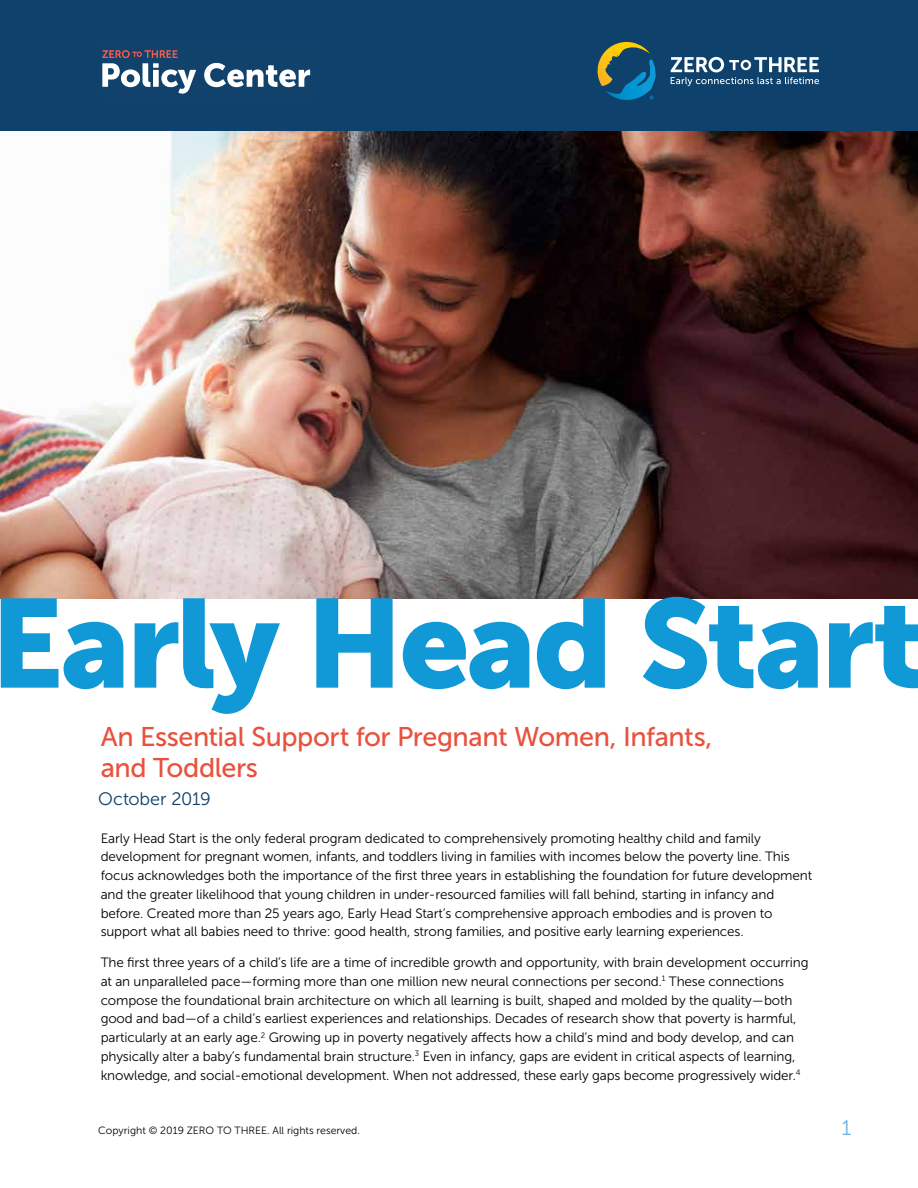
<style>
.page{position:relative;width:918px;height:1188px;background:#fff}
.page>*{position:absolute;margin:0;border:0;box-sizing:border-box;transform-origin:0 0}
.t1{font:124.95px "Museo Sans 900";letter-spacing:-.03em;color:#1099d6}
.t2{font:27px/30.9px "Museo Sans 500";letter-spacing:-.015em;color:#e9513d}
.t3{font:21px "Museo Slab 300";color:#70b1e1}
.t4{font:18px "Museo Sans 300";letter-spacing:-.005em;color:#0e416b}
.t5{font:13.5px/18.8px "Museo Sans 300";letter-spacing:-.01em;color:#000}
.t6{font:10.5px "Museo Sans 300";color:#000}
</style>
<div class="page">
<div style="left:0;top:0;width:918px;height:131px;background:#0e416b"></div>
<img style="left:0;top:131px;width:918px;height:467px">
<svg style="left:204px;top:63px;width:106px;height:24px"></svg>
<svg style="left:102px;top:50px;width:94px;height:44px"></svg>
<svg style="left:671px;top:57px;width:148px;height:29px"></svg>
<svg style="left:597px;top:42px;width:59px;height:58px"></svg>
<h1 class="t1" style="left:-10px;top:573px;width:935px">Early Head Start</h1>
<h2 class="t2" style="left:101px;top:721px;width:613px">An Essential Support for Pregnant Women, Infants, and Toddlers</h2>
<h3 class="t4" style="left:98px;top:789px;width:114px">October 2019</h3>
<p class="t5" style="left:101px;top:829px;width:713px">Early Head Start is the only federal program dedicated to comprehensively promoting healthy child and family development for pregnant women, infants, and toddlers living in families with incomes below the poverty line. This focus acknowledges both the importance of the first three years in establishing the foundation for future development and the greater likelihood that young children in under-resourced families will fall behind, starting in infancy and before. Created more than 25 years ago, Early Head Start’s comprehensive approach embodies and is proven to support what all babies need to thrive: good health, strong families, and positive early learning experiences.</p>
<p class="t5" style="left:101px;top:953px;width:710px">The first three years of a child’s life are a time of incredible growth and opportunity, with brain development occurring at an unparalleled pace—forming more than one million new neural connections per second.<sup>1</sup> These connections compose the foundational brain architecture on which all learning is built, shaped and molded by the quality—both good and bad—of a child’s earliest experiences and relationships. Decades of research show that poverty is harmful, particularly at an early age.<sup>2</sup> Growing up in poverty negatively affects how a child’s mind and body develop, and can physically alter a baby’s fundamental brain structure.<sup>3</sup> Even in infancy, gaps are evident in critical aspects of learning, knowledge, and social-emotional development. When not addressed, these early gaps become progressively wider.<sup>4</sup></p>
<p class="t6" style="left:98px;top:1125px;width:263px">Copyright © 2019 ZERO TO THREE. All rights reserved.</p>
<h3 class="t3" style="left:842px;top:1116px;width:11px">1</h3>
</div>
